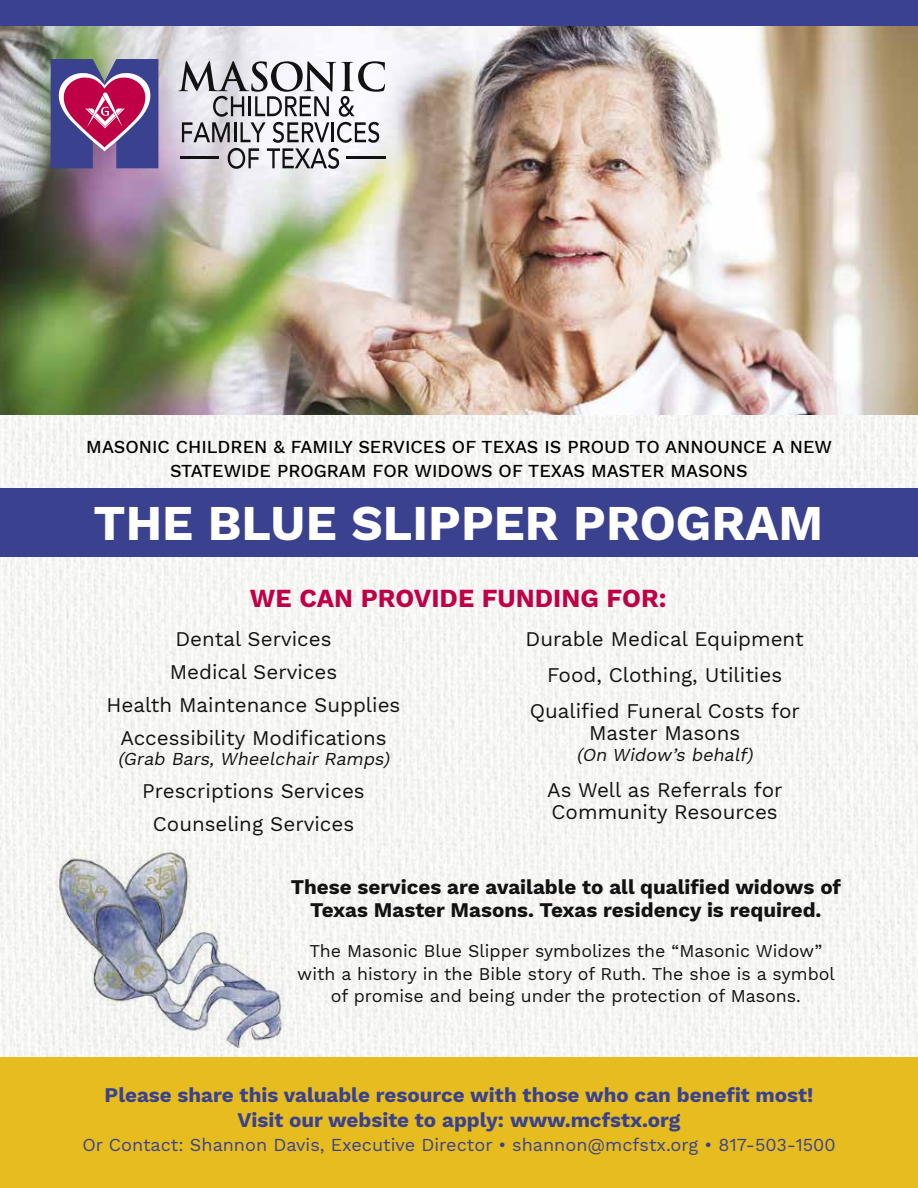
<style>
.page{position:relative;width:918px;height:1188px;background:#fff}
.page>*{position:absolute;margin:0;border:0;box-sizing:border-box;transform-origin:0 0}
.t1{font:700 49.2px "Work Sans";color:#fff}
.t2{font:700 25.65px "Work Sans";color:#c00046}
.t3{font:20.55px/33px "Work Sans";color:#131212;text-align:center}
.t4{font:700 20.55px/24.6px "Work Sans";color:#3a428f;text-align:center}
.t5{font:700 20.55px/22.8px "Work Sans";color:#131212;text-align:center}
.t6{font:500 18px/24px "Work Sans";color:#000;text-align:center}
.t7{font:18px "Work Sans";color:#3a428f}
.t8{font:italic 18px "Work Sans";color:#131212}
.t9{font:17.7px/22.8px "Work Sans";color:#131212;text-align:center}
</style>
<div class="page">
<div style="left:0;top:415px;width:918px;height:643px;background:#f6f6f4"></div>
<div style="left:0;top:489px;width:918px;height:68px;background:#3a428f"></div>
<img style="left:56px;top:851px;width:233px;height:200px">
<div style="left:0;top:0;width:918px;height:27px;background:#3a428f"></div>
<img style="left:0;top:27px;width:918px;height:388px">
<div style="left:0;top:1058px;width:918px;height:130px;background:#e6bc1f"></div>
<svg style="left:178px;top:61px;width:207px;height:108px"></svg>
<hr style="left:180px;top:156px;width:39px;height:2px;background:#131212">
<hr style="left:346px;top:156px;width:40px;height:2px;background:#131212">
<svg style="left:48px;top:59px;width:113px;height:109px;background:#804d88"></svg>
<p class="t6" style="left:86px;top:435px;width:747px">MASONIC CHILDREN &amp; FAMILY SERVICES OF TEXAS IS PROUD TO ANNOUNCE A NEW<br>STATEWIDE PROGRAM FOR WIDOWS OF TEXAS MASTER MASONS</p>
<h1 class="t1" style="left:94px;top:495px;width:731px">THE BLUE SLIPPER PROGRAM</h1>
<p class="t2" style="left:250px;top:584px;width:418px">WE CAN PROVIDE FUNDING FOR:</p>
<p class="t3" style="left:107px;top:623px;width:295px">Dental Services<br>Medical Services<br>Health Maintenance Supplies<br>Accessibility Modifications</p>
<p class="t8" style="left:118px;top:748px;width:277px">(Grab Bars, Wheelchair Ramps)</p>
<p class="t3" style="left:142px;top:776px;width:224px">Prescriptions Services<br>Counseling Services</p>
<p class="t3" style="left:526px;top:621px;width:280px;line-height:36px">Durable Medical Equipment<br>Food, Clothing, Utilities<br>Qualified Funeral Costs for</p>
<p class="t3" style="left:589px;top:717px;width:153px">Master Masons</p>
<p class="t8" style="left:576px;top:744px;width:182px">(On Widow’s behalf)</p>
<p class="t3" style="left:547px;top:779px;width:237px;line-height:22.5px;text-align:left">As Well as Referrals for<br>Community Resources</p>
<p class="t5" style="left:291px;top:876px;width:552px">These services are available to all qualified widows of<br>Texas Master Masons. Texas residency is required.</p>
<p class="t9" style="left:297px;top:940px;width:539px">The Masonic Blue Slipper symbolizes the “Masonic Widow” with a history in the Bible story of Ruth. The shoe is a symbol of promise and being under the protection of Masons.</p>
<p class="t4" style="left:105px;top:1084px;width:710px">Please share this valuable resource with those who can benefit most!<br>Visit our website to apply: www.mcfstx.org</p>
<p class="t7" style="left:82px;top:1134px;width:755px">Or Contact: Shannon Davis, Executive Director • shannon@mcfstx.org • 817-503-1500</p>
</div>
